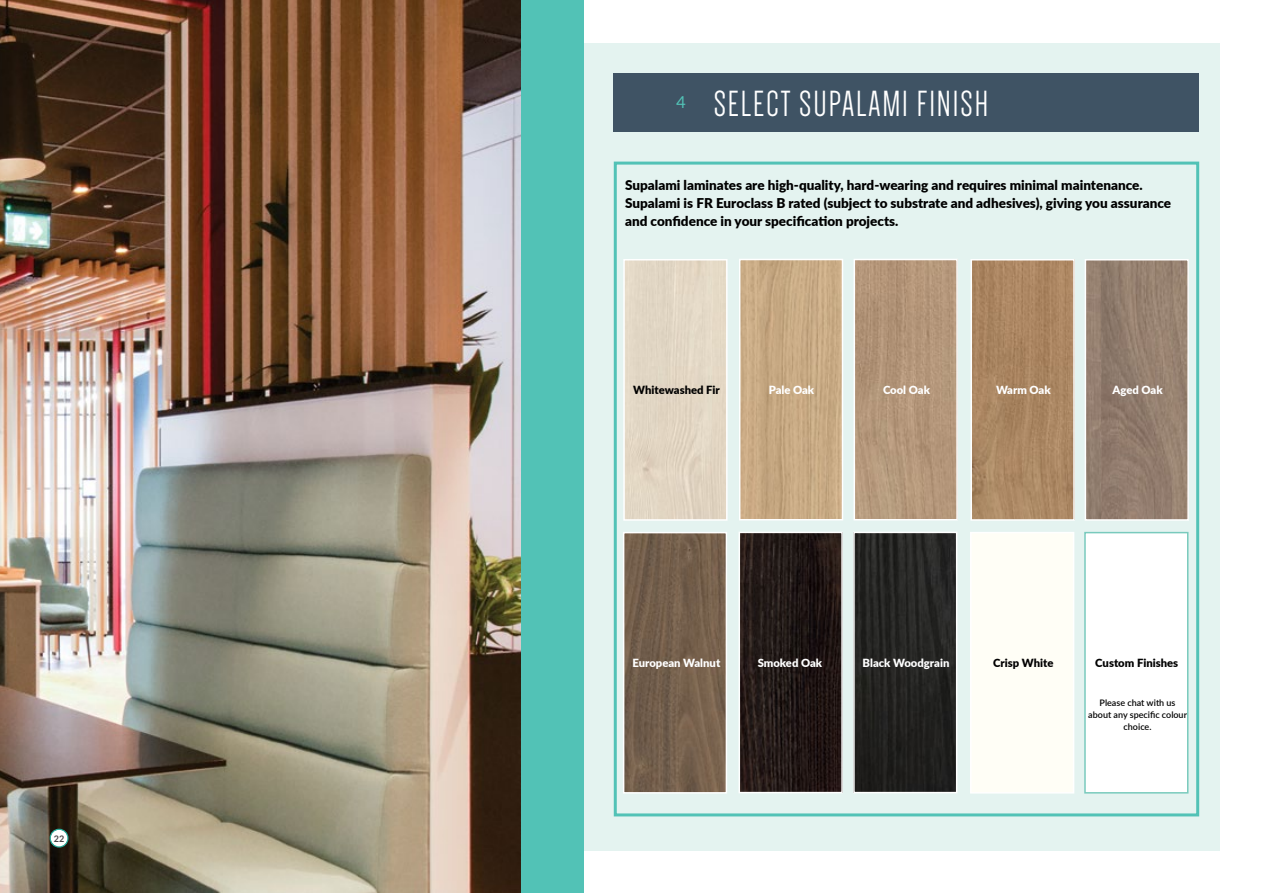
<style>
.page{position:relative;width:1263px;height:893px;background:#fff}
.page>*{position:absolute;margin:0;border:0;box-sizing:border-box;transform-origin:0 0}
.t1{font:37.5px "Dense";letter-spacing:.05em;color:#fff}
.t2{font:16.5px "Lato";color:#52c2b6}
.t3{font:900 13.5px/18px "Lato";color:#000}
.t4{font:900 11.25px "Lato";color:#fff}
.t5{font:900 11.25px "Lato";color:#000}
.t6{font:600 9px/12px "Lato";color:#000;text-align:center}
.t7{font:700 9px "Lato";color:#464547}
</style>
<div class="page">
<div style="left:43px;top:43px;width:1177px;height:807px;background:#e4f3f0"></div>
<div style="left:614px;top:73px;width:585px;height:59px;background:#3f5364"></div>
<div style="left:614px;top:162px;width:585px;height:654px;border:3px solid #52c2b6"></div>
<div style="left:0;top:0;width:583px;height:893px;background:#52c2b6"></div>
<img style="left:0;top:0;width:520px;height:893px">
<div style="left:626px;top:262px;width:98px;height:256px;background:#e2d7c4"></div>
<div style="left:623px;top:259px;width:104px;height:262px;border:2px solid #fff"></div>
<img style="left:626px;top:535px;width:98px;height:256px">
<div style="left:623px;top:532px;width:104px;height:262px;border:2px solid #fff"></div>
<img style="left:742px;top:262px;width:98px;height:255px">
<div style="left:739px;top:259px;width:104px;height:261px;border:2px solid #fff"></div>
<img style="left:741px;top:535px;width:99px;height:255px">
<div style="left:738px;top:532px;width:105px;height:261px;border:2px solid #fff"></div>
<img style="left:856px;top:262px;width:99px;height:255px">
<div style="left:853px;top:259px;width:105px;height:261px;border:2px solid #fff"></div>
<img style="left:856px;top:535px;width:98px;height:255px">
<div style="left:853px;top:532px;width:104px;height:261px;border:2px solid #fff"></div>
<img style="left:973px;top:262px;width:99px;height:256px">
<div style="left:970px;top:259px;width:105px;height:262px;border:2px solid #fff"></div>
<div style="left:973px;top:535px;width:98px;height:256px;background:#fffef6"></div>
<div style="left:970px;top:532px;width:104px;height:262px;border:2px solid #fff"></div>
<img style="left:1088px;top:262px;width:98px;height:256px">
<div style="left:1085px;top:259px;width:104px;height:262px;border:2px solid #fff"></div>
<div style="left:1084px;top:532px;width:104px;height:262px;background:#fff;border:2px solid #79cabd"></div>
<div style="left:50px;top:829px;width:18px;height:18px;background:#fff;border-radius:50%"></div>
<div style="left:50px;top:829px;width:19px;height:19px;border:1px solid #27ab9a;border-radius:50%"></div>
<p class="t7" style="left:54px;top:833px;width:12px">22</p>
<p class="t2" style="left:676px;top:92px;width:11px">4</p>
<h1 class="t1" style="left:714px;top:85px;width:276px">SELECT SUPALAMI FINISH</h1>
<p class="t3" style="left:625px;top:176px;width:547px">Supalami laminates are high-quality, hard-wearing and requires minimal maintenance.<br>Supalami is FR Euroclass B rated (subject to substrate and adhesives), giving you assurance and confidence in your specification projects.</p>
<p class="t5" style="left:633px;top:382px;width:88px">Whitewashed Fir</p>
<p class="t4" style="left:769px;top:382px;width:47px">Pale Oak</p>
<p class="t4" style="left:883px;top:382px;width:48px">Cool Oak</p>
<p class="t4" style="left:996px;top:382px;width:56px">Warm Oak</p>
<p class="t4" style="left:1112px;top:382px;width:52px">Aged Oak</p>
<p class="t4" style="left:632px;top:655px;width:89px">European Walnut</p>
<p class="t4" style="left:758px;top:654px;width:66px">Smoked Oak</p>
<p class="t4" style="left:863px;top:655px;width:88px">Black Woodgrain</p>
<p class="t5" style="left:993px;top:654px;width:62px">Crisp White</p>
<p class="t5" style="left:1095px;top:654px;width:84px">Custom Finishes</p>
<p class="t6" style="left:1088px;top:696px;width:100px">Please chat with us about any specific colour choice.</p>
</div>
